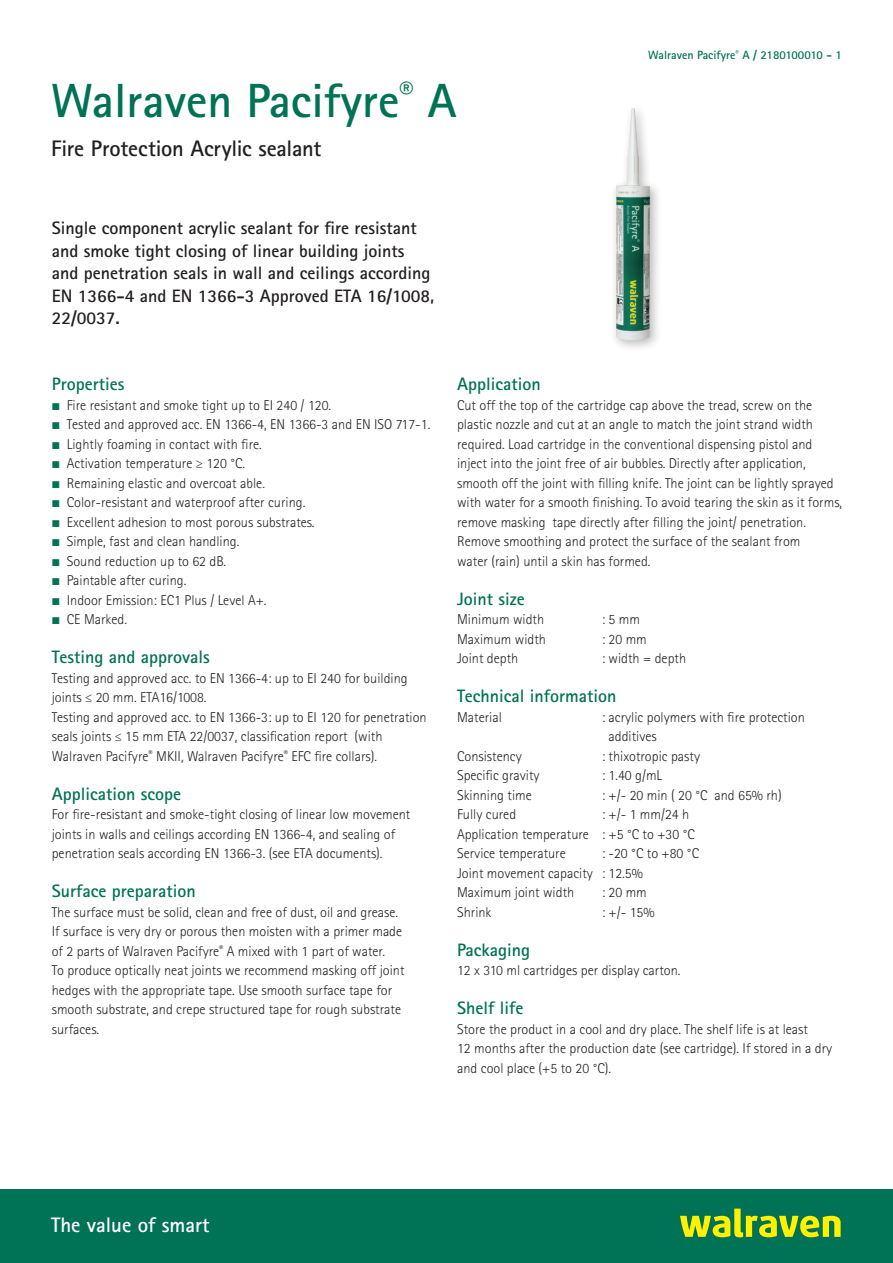
<style>
.page{position:relative;width:893px;height:1263px;background:#fff}
.page>*{position:absolute;margin:0;border:0;box-sizing:border-box;transform-origin:0 0}
.t1{font:700 48px "Rotis Sans Serif Std";color:#007255}
.t2{font:700 22.5px "Rotis Sans Serif Std";letter-spacing:-.01em;color:#231f20}
.t3{font:700 21px "Rotis Sans Serif Std";color:#fff}
.t4{font:700 18px/22.5px "Rotis Sans Serif Std";color:#231f20}
.t5{font:700 18px "Rotis Sans Serif Std";color:#007255}
.t6{font:300 14.25px/19.5px "Rotis Sans Serif Std";color:#231f20}
.t7{font:700 12px "Rotis Sans Serif Std";color:#007255}
.s1{color:#007255}
</style>
<div class="page">
<div style="left:610px;top:103px;width:52px;height:249px;background:#231f20;opacity:.3"></div>
<img style="left:615px;top:108px;width:35px;height:234px">
<div style="left:0;top:1190px;width:893px;height:73px;background:#007255"></div>
<svg style="left:680px;top:1208px;width:161px;height:30px"></svg>
<h1 class="t1" style="left:51px;top:70px;width:407px">Walraven Pacifyre<sup>®</sup> A</h1>
<h2 class="t2" style="left:51px;top:134px;width:272px">Fire Protection Acrylic sealant</h2>
<p class="t4" style="left:52px;top:217px;width:384px">Single component acrylic sealant for fire resistant and smoke tight closing of linear building joints and penetration seals in wall and ceilings according EN 1366-4 and EN 1366-3 Approved ETA 16/1008, 22/0037.</p>
<p class="t7" style="left:648px;top:47px;width:195px">Walraven Pacifyre<sup>®</sup> A / 2180100010 - 1</p>
<p class="t5" style="left:52px;top:373px;width:74px">Properties</p>
<p class="t6" style="left:52px;top:395px;width:281px"><span class="s1">■</span> Fire resistant and smoke tight up to EI 240 / 120.</p>
<p class="t6" style="left:52px;top:414px;width:380px"><span class="s1">■</span> Tested and approved acc. EN 1366-4, EN 1366-3 and EN ISO 717-1.</p>
<p class="t6" style="left:52px;top:434px;width:212px"><span class="s1">■</span> Lightly foaming in contact with fire.</p>
<p class="t6" style="left:52px;top:453px;width:195px"><span class="s1">■</span> Activation temperature ≥ 120 °C.</p>
<p class="t6" style="left:52px;top:473px;width:215px"><span class="s1">■</span> Remaining elastic and overcoat able.</p>
<p class="t6" style="left:52px;top:492px;width:255px"><span class="s1">■</span> Color-resistant and waterproof after curing.</p>
<p class="t6" style="left:52px;top:512px;width:264px"><span class="s1">■</span> Excellent adhesion to most porous substrates.</p>
<p class="t6" style="left:52px;top:531px;width:189px"><span class="s1">■</span> Simple, fast and clean handling.</p>
<p class="t6" style="left:52px;top:551px;width:176px"><span class="s1">■</span> Sound reduction up to 62 dB.</p>
<p class="t6" style="left:52px;top:570px;width:136px"><span class="s1">■</span> Paintable after curing.</p>
<p class="t6" style="left:52px;top:590px;width:216px"><span class="s1">■</span> Indoor Emission: EC1 Plus / Level A+.</p>
<p class="t6" style="left:52px;top:609px;width:77px"><span class="s1">■</span> CE Marked.</p>
<p class="t5" style="left:52px;top:646px;width:159px">Testing and approvals</p>
<p class="t6" style="left:52px;top:668px;width:376px">Testing and approved acc. to EN 1366-4: up to EI 240 for building joints ≤ 20 mm. ETA16/1008.<br>Testing and approved acc. to EN 1366-3: up to EI 120 for penetration seals joints ≤ 15 mm ETA 22/0037, classification report (with Walraven Pacifyre<sup>®</sup> MKII, Walraven Pacifyre<sup>®</sup> EFC fire collars).</p>
<p class="t5" style="left:52px;top:782px;width:131px">Application scope</p>
<p class="t6" style="left:52px;top:804px;width:360px">For fire-resistant and smoke-tight closing of linear low movement joints in walls and ceilings according EN 1366-4, and sealing of penetration seals according EN 1366-3. (see ETA documents).</p>
<p class="t5" style="left:52px;top:880px;width:145px">Surface preparation</p>
<p class="t6" style="left:52px;top:902px;width:354px">The surface must be solid, clean and free of dust, oil and grease.<br>If surface is very dry or porous then moisten with a primer made of 2 parts of Walraven Pacifyre<sup>®</sup> A mixed with 1 part of water.<br>To produce optically neat joints we recommend masking off joint hedges with the appropriate tape. Use smooth surface tape for smooth substrate, and crepe structured tape for rough substrate surfaces.</p>
<p class="t5" style="left:457px;top:373px;width:85px">Application</p>
<p class="t6" style="left:457px;top:395px;width:386px">Cut off the top of the cartridge cap above the tread, screw on the plastic nozzle and cut at an angle to match the joint strand width required. Load cartridge in the conventional dispensing pistol and inject into the joint free of air bubbles. Directly after application, smooth off the joint with filling knife. The joint can be lightly sprayed with water for a smooth finishing. To avoid tearing the skin as it forms, remove masking tape directly after filling the joint/ penetration.<br>Remove smoothing and protect the surface of the sealant from<br>water (rain) until a skin has formed.</p>
<p class="t5" style="left:457px;top:587px;width:69px">Joint size</p>
<p class="t6" style="left:457px;top:609px;width:89px">Minimum width</p>
<p class="t6" style="left:602px;top:609px;width:40px">: 5 mm</p>
<p class="t6" style="left:457px;top:629px;width:90px">Maximum width</p>
<p class="t6" style="left:602px;top:629px;width:47px">: 20 mm</p>
<p class="t6" style="left:457px;top:648px;width:63px">Joint depth</p>
<p class="t6" style="left:602px;top:648px;width:86px">: width = depth</p>
<p class="t5" style="left:457px;top:685px;width:161px">Technical information</p>
<p class="t6" style="left:457px;top:707px;width:46px">Material</p>
<p class="t6" style="left:609px;top:707px;width:198px;text-indent:-7px">: acrylic polymers with fire protection additives</p>
<p class="t6" style="left:457px;top:746px;width:66px">Consistency</p>
<p class="t6" style="left:602px;top:746px;width:100px">: thixotropic pasty</p>
<p class="t6" style="left:457px;top:765px;width:84px">Specific gravity</p>
<p class="t6" style="left:602px;top:765px;width:62px">: 1.40 g/mL</p>
<p class="t6" style="left:457px;top:785px;width:76px">Skinning time</p>
<p class="t6" style="left:602px;top:785px;width:181px">: +/- 20 min ( 20 °C and 65% rh)</p>
<p class="t6" style="left:457px;top:804px;width:61px">Fully cured</p>
<p class="t6" style="left:457px;top:804px;width:239px;text-indent:145px">: +/- 1 mm/24 h<br>Application temperature : +5 °C to +30 °C<br>Service temperature</p>
<p class="t6" style="left:457px;top:843px;width:243px;text-indent:145px">: -20 °C to +80 °C<br>Joint movement capacity : 12.5%<br>Maximum joint width</p>
<p class="t6" style="left:602px;top:882px;width:47px">: 20 mm</p>
<p class="t6" style="left:457px;top:902px;width:36px">Shrink</p>
<p class="t6" style="left:602px;top:902px;width:54px">: +/- 15%</p>
<p class="t5" style="left:457px;top:938px;width:75px">Packaging</p>
<p class="t6" style="left:457px;top:960px;width:225px">12 x 310 ml cartridges per display carton.</p>
<p class="t5" style="left:457px;top:997px;width:68px">Shelf life</p>
<p class="t6" style="left:457px;top:1019px;width:377px">Store the product in a cool and dry place. The shelf life is at least<br>12 months after the production date (see cartridge). If stored in a dry and cool place (+5 to 20 °C).</p>
<h3 class="t3" style="left:51px;top:1212px;width:160px">The value of smart</h3>
<h3 class="t3" style="left:64px;top:1217px;width:118px">walraven.com</h3>
</div>
